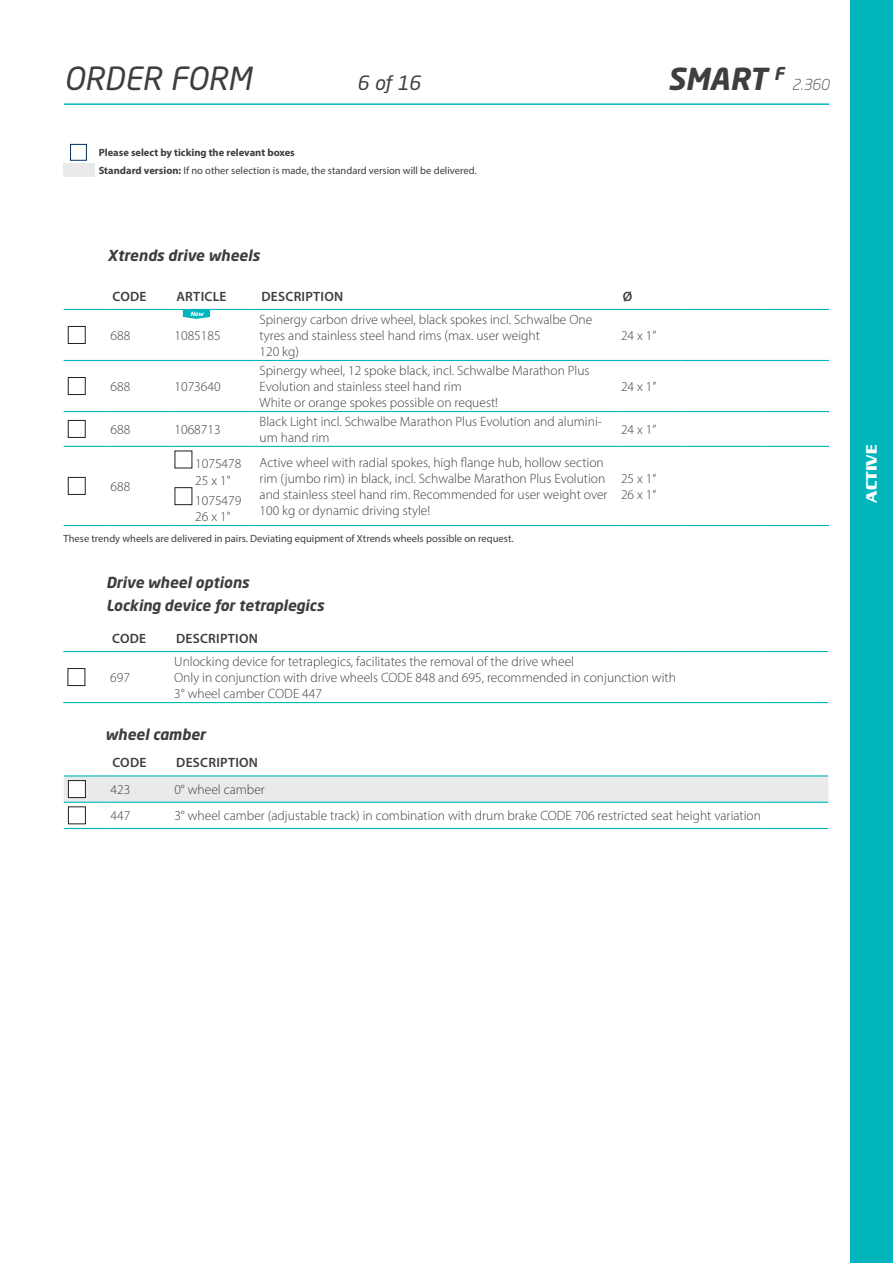
<style>
.page{position:relative;width:893px;height:1263px;background:#fff}
.page>*{position:absolute;margin:0;border:0;box-sizing:border-box;transform-origin:0 0}
.t1{font:italic 31.5px "Neo Sans Std";color:#3e3e3f}
.t2{font:italic 700 30px "Neo Sans Std";color:#3e3e3f}
.t3{font:italic 19.5px "Neo Sans Std";color:#3e3e3f}
.t4{font:italic 700 15px/22.8px "Neo Sans Std";color:#3e3e3f}
.t5{font:700 15px "Enter Sansman";color:#fff}
.t6{font:italic 300 15px "Neo Sans Std";color:#3e3e3f}
.t7{font:300 13.5px/16.2px "Myriad Pro";color:#3e3e3f}
.t8{font:600 13.5px "Myriad Pro";letter-spacing:.02em;color:#3e3e3f}
.t9{font:10.5px/17.4px "Myriad Pro";color:#3e3e3f}
.t10{font:italic 700 6px "Neo Sans Std";color:#fff}
.s1{font-weight:700}
</style>
<div class="page">
<div style="left:850px;top:0;width:43px;height:1263px;background:#00b6bc"></div>
<hr style="left:64px;top:103px;width:765px;height:2px;background:#00b6bc">
<div style="left:70px;top:144px;width:17px;height:17px;border:1px solid #002e5e"></div>
<div style="left:64px;top:163px;width:31px;height:14px;background:#e9eaeb"></div>
<svg style="left:64px;top:776px;width:764px;height:26px;background:#e1e8e9"></svg>
<hr style="left:64px;top:775px;width:42px;height:1px;background:#00b6bc">
<hr style="left:106px;top:775px;width:64px;height:1px;background:#00b6bc">
<hr style="left:170px;top:775px;width:595px;height:1px;background:#00b6bc">
<hr style="left:765px;top:775px;width:63px;height:1px;background:#00b6bc">
<hr style="left:64px;top:802px;width:42px;height:1px;background:#00b6bc">
<hr style="left:106px;top:802px;width:64px;height:1px;background:#00b6bc">
<hr style="left:170px;top:802px;width:595px;height:1px;background:#00b6bc">
<hr style="left:765px;top:802px;width:63px;height:1px;background:#00b6bc">
<hr style="left:64px;top:828px;width:42px;height:1px;background:#00b6bc">
<hr style="left:106px;top:828px;width:64px;height:1px;background:#00b6bc">
<hr style="left:170px;top:828px;width:595px;height:1px;background:#00b6bc">
<hr style="left:765px;top:828px;width:63px;height:1px;background:#00b6bc">
<div style="left:68px;top:780px;width:17px;height:17px;background:#fff"></div>
<div style="left:68px;top:780px;width:18px;height:18px;border:1px solid #231f20"></div>
<div style="left:68px;top:806px;width:18px;height:18px;border:1px solid #231f20"></div>
<hr style="left:63px;top:651px;width:43px;height:1px;background:#00b6bc">
<hr style="left:106px;top:651px;width:64px;height:1px;background:#00b6bc">
<hr style="left:170px;top:651px;width:510px;height:1px;background:#00b6bc">
<hr style="left:680px;top:651px;width:85px;height:1px;background:#00b6bc">
<hr style="left:765px;top:651px;width:63px;height:1px;background:#00b6bc">
<hr style="left:63px;top:702px;width:43px;height:1px;background:#00b6bc">
<hr style="left:106px;top:702px;width:64px;height:1px;background:#00b6bc">
<hr style="left:170px;top:702px;width:510px;height:1px;background:#00b6bc">
<hr style="left:680px;top:702px;width:85px;height:1px;background:#00b6bc">
<hr style="left:765px;top:702px;width:63px;height:1px;background:#00b6bc">
<div style="left:68px;top:668px;width:17px;height:18px;border:1px solid #231f20"></div>
<hr style="left:64px;top:309px;width:42px;height:1px;background:#00b6bc">
<hr style="left:106px;top:309px;width:64px;height:1px;background:#00b6bc">
<hr style="left:170px;top:309px;width:85px;height:1px;background:#00b6bc">
<hr style="left:255px;top:309px;width:362px;height:1px;background:#00b6bc">
<hr style="left:617px;top:309px;width:64px;height:1px;background:#00b6bc">
<hr style="left:681px;top:309px;width:85px;height:1px;background:#00b6bc">
<hr style="left:766px;top:309px;width:63px;height:1px;background:#00b6bc">
<hr style="left:64px;top:360px;width:42px;height:1px;background:#00b6bc">
<hr style="left:106px;top:360px;width:64px;height:1px;background:#00b6bc">
<hr style="left:170px;top:360px;width:85px;height:1px;background:#00b6bc">
<hr style="left:255px;top:360px;width:362px;height:1px;background:#00b6bc">
<hr style="left:617px;top:360px;width:64px;height:1px;background:#00b6bc">
<hr style="left:681px;top:360px;width:85px;height:1px;background:#00b6bc">
<hr style="left:766px;top:360px;width:63px;height:1px;background:#00b6bc">
<hr style="left:64px;top:411px;width:42px;height:1px;background:#00b6bc">
<hr style="left:106px;top:411px;width:64px;height:1px;background:#00b6bc">
<hr style="left:170px;top:411px;width:85px;height:1px;background:#00b6bc">
<hr style="left:255px;top:411px;width:362px;height:1px;background:#00b6bc">
<hr style="left:617px;top:411px;width:64px;height:1px;background:#00b6bc">
<hr style="left:681px;top:411px;width:85px;height:1px;background:#00b6bc">
<hr style="left:766px;top:411px;width:63px;height:1px;background:#00b6bc">
<hr style="left:64px;top:446px;width:42px;height:1px;background:#00b6bc">
<hr style="left:106px;top:446px;width:64px;height:1px;background:#00b6bc">
<hr style="left:170px;top:446px;width:85px;height:1px;background:#00b6bc">
<hr style="left:255px;top:446px;width:362px;height:1px;background:#00b6bc">
<hr style="left:617px;top:446px;width:64px;height:1px;background:#00b6bc">
<hr style="left:681px;top:446px;width:85px;height:1px;background:#00b6bc">
<hr style="left:766px;top:446px;width:63px;height:1px;background:#00b6bc">
<hr style="left:64px;top:525px;width:42px;height:1px;background:#00b6bc">
<hr style="left:106px;top:525px;width:64px;height:1px;background:#00b6bc">
<hr style="left:170px;top:525px;width:85px;height:1px;background:#00b6bc">
<hr style="left:255px;top:525px;width:362px;height:1px;background:#00b6bc">
<hr style="left:617px;top:525px;width:64px;height:1px;background:#00b6bc">
<hr style="left:681px;top:525px;width:85px;height:1px;background:#00b6bc">
<hr style="left:766px;top:525px;width:63px;height:1px;background:#00b6bc">
<div style="left:68px;top:326px;width:18px;height:18px;border:1px solid #231f20"></div>
<div style="left:68px;top:377px;width:18px;height:18px;border:1px solid #231f20"></div>
<div style="left:68px;top:420px;width:18px;height:18px;border:1px solid #231f20"></div>
<div style="left:68px;top:477px;width:18px;height:18px;border:1px solid #231f20"></div>
<div style="left:175px;top:487px;width:17px;height:18px;border:1px solid #231f20"></div>
<svg style="left:183px;top:310px;width:27px;height:9px"></svg>
<h1 class="t1" style="left:64px;top:59px;width:189px">ORDER FORM</h1>
<h2 class="t2" style="left:667px;top:60px;width:118px">SMART <sup>F</sup></h2>
<h3 class="t3" style="left:357px;top:71px;width:65px">6 of 16</h3>
<p class="t6" style="left:792px;top:76px;width:39px">2.360</p>
<p class="t9" style="left:99px;top:144px;width:379px"><span class="s1">Please select by ticking the relevant boxes<br>Standard version:</span> If no other selection is made, the standard version will be delivered.</p>
<p class="t4" style="left:107px;top:243px;width:154px">Xtrends drive wheels</p>
<p class="t8" style="left:112px;top:288px;width:36px">CODE</p>
<p class="t8" style="left:176px;top:288px;width:52px">ARTICLE</p>
<p class="t8" style="left:261px;top:288px;width:83px">DESCRIPTION</p>
<p class="t8" style="left:623px;top:288px;width:11px">Ø</p>
<p class="t7" style="left:111px;top:327px;width:21px">688</p>
<p class="t7" style="left:175px;top:327px;width:48px">1085185</p>
<p class="t10" style="left:190px;top:310px;width:14px">New</p>
<p class="t7" style="left:260px;top:311px;width:334px">Spinergy carbon drive wheel, black spokes incl. Schwalbe One tyres and stainless steel hand rims (max. user weight<br>120 kg)</p>
<p class="t7" style="left:621px;top:327px;width:37px">24 x 1”</p>
<p class="t7" style="left:111px;top:378px;width:21px">688</p>
<p class="t7" style="left:175px;top:378px;width:48px">1073640</p>
<p class="t7" style="left:260px;top:362px;width:332px">Spinergy wheel, 12 spoke black, incl. Schwalbe Marathon Plus<br>Evolution and stainless steel hand rim<br>White or orange spokes possible on request!</p>
<p class="t7" style="left:621px;top:378px;width:37px">24 x 1”</p>
<p class="t7" style="left:111px;top:421px;width:21px">688</p>
<p class="t7" style="left:175px;top:421px;width:48px">1068713</p>
<p class="t7" style="left:260px;top:413px;width:344px">Black Light incl. Schwalbe Marathon Plus Evolution and alumini&shy;um hand rim</p>
<p class="t7" style="left:621px;top:421px;width:37px">24 x 1”</p>
<p class="t7" style="left:111px;top:478px;width:21px">688</p>
<p class="t7" style="left:260px;top:454px;width:349px">Active wheel with radial spokes, high flange hub, hollow section rim (jumbo rim) in black, incl. Schwalbe Marathon Plus Evolution and stainless steel hand rim. Recommended for user weight over 100 kg or dynamic driving style!</p>
<p class="t7" style="left:195px;top:456px;width:48px">1075478<br>25 x 1"</p>
<p class="t7" style="left:195px;top:492px;width:48px">1075479<br>26 x 1"</p>
<p class="t7" style="left:621px;top:470px;width:37px">25 x 1“<br>26 x 1“</p>
<p class="t9" style="left:64px;top:529px;width:451px">These trendy wheels are delivered in pairs. Deviating equipment of Xtrends wheels possible on request.</p>
<p class="t4" style="left:106px;top:571px;width:219px">Drive wheel options<br>Locking device for tetraplegics</p>
<p class="t8" style="left:112px;top:630px;width:36px">CODE</p>
<p class="t8" style="left:176px;top:630px;width:83px">DESCRIPTION</p>
<p class="t7" style="left:110px;top:669px;width:21px">697</p>
<p class="t7" style="left:174px;top:653px;width:503px">Unlocking device for tetraplegics, facilitates the removal of the drive wheel<br>Only in conjunction with drive wheels CODE 848 and 695, recommended in conjunction with<br>3° wheel camber CODE 447</p>
<p class="t4" style="left:105px;top:723px;width:102px">wheel camber</p>
<p class="t8" style="left:112px;top:754px;width:36px">CODE</p>
<p class="t8" style="left:176px;top:754px;width:83px">DESCRIPTION</p>
<p class="t7" style="left:111px;top:781px;width:21px">423</p>
<p class="t7" style="left:174px;top:781px;width:92px">0° wheel camber</p>
<p class="t7" style="left:111px;top:808px;width:21px">447</p>
<p class="t7" style="left:174px;top:808px;width:588px">3° wheel camber (adjustable track) in combination with drum brake CODE 706 restricted seat height variation</p>
<p class="t5" style="left:863px;top:503px;width:60px;rotate:-90deg">ACTIVE</p>
</div>
